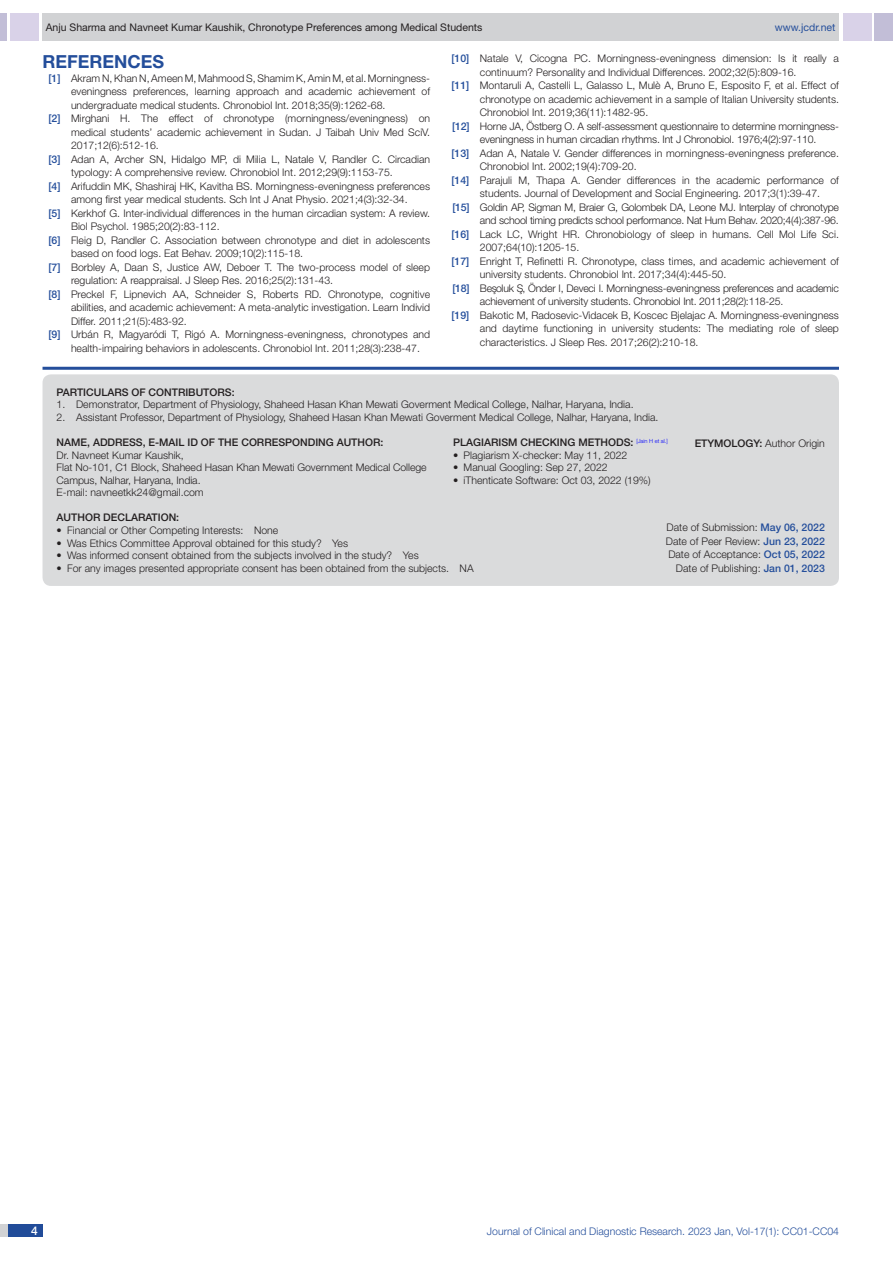
<style>
.page{position:relative;width:893px;height:1263px;background:#fff}
.page>*{position:absolute;margin:0;border:0;box-sizing:border-box;transform-origin:0 0}
.Heading{font:700 18px "Helvetica Neue";color:#244e9b}
.t1{font:500 12px "Helvetica Neue";color:#fff}
.Partic_Contri_Txt{font:300 10.5px/12.6px "Helvetica Neue";color:#231f20}
.Partic_Contri_Txt-2{font:300 10.5px "Helvetica Neue";letter-spacing:-.02em;color:#231f20}
.Partic_Contri_Head{font:500 10.5px "Helvetica Neue";color:#231f20}
.tb_txt{font:300 10.5px "Helvetica Neue";color:#231f20}
.t2{font:10.5px "Helvetica Neue";color:#231f20}
.t3{font:300 10.5px "Helvetica Neue";color:#244e9b}
.Partic_Contri_Head-2{font:300 10.5px "Helvetica Neue";color:#231f20}
.t4{font:10.5px "Helvetica Neue";color:#244e9b}
.s1{font-weight:500;color:#244e9b}
.s2{font-weight:500}
</style>
<div class="page">
<div style="left:0;top:13px;width:7px;height:28px;background:#c2bed7"></div>
<div style="left:10px;top:13px;width:29px;height:28px;background:#d9d2e8"></div>
<div style="left:43px;top:13px;width:796px;height:28px;background:#d1d2d4"></div>
<div style="left:875px;top:13px;width:18px;height:28px;background:#c2bed7"></div>
<div style="left:843px;top:13px;width:29px;height:28px;background:#d9d2e8"></div>
<div style="left:0;top:1224px;width:43px;height:13px;background:#d1d2d4"></div>
<div style="left:8px;top:1224px;width:35px;height:13px;background:#214c99"></div>
<hr style="left:43px;top:367px;width:796px;height:3px;background:#244e9b">
<div style="left:43px;top:374px;width:796px;height:212px;background:#dadbdc;border-radius:9px"></div>
<p class="t2" style="left:46px;top:21px;width:438px">Anju Sharma and Navneet Kumar Kaushik, Chronotype Preferences among Medical Students</p>
<p class="t4" style="left:775px;top:21px;width:62px">www.jcdr.net</p>
<p class="Heading" style="left:43px;top:51px;width:121px">REFERENCES</p>
<p class="Partic_Contri_Txt" style="left:48px;top:71px;width:383px"><span class="s1">[1]</span> Akram N, Khan N, Ameen M, Mahmood S, Shamim K, Amin M, et al. Morningness-</p>
<p class="Partic_Contri_Txt" style="left:71px;top:85px;width:361px">eveningness preferences, learning approach and academic achievement of</p>
<p class="Partic_Contri_Txt" style="left:71px;top:98px;width:316px">undergraduate medical students. Chronobiol Int. 2018;35(9):1262-68.</p>
<p class="Partic_Contri_Txt" style="left:48px;top:112px;width:383px"><span class="s1">[2]</span> Mirghani H. The effect of chronotype (morningness/eveningness) on</p>
<p class="Partic_Contri_Txt" style="left:71px;top:125px;width:361px">medical students’ academic achievement in Sudan. J Taibah Univ Med SciV.</p>
<p class="Partic_Contri_Txt" style="left:71px;top:139px;width:89px">2017;12(6):512-16.</p>
<p class="Partic_Contri_Txt" style="left:48px;top:152px;width:383px"><span class="s1">[3]</span> Adan A, Archer SN, Hidalgo MP, di Milia L, Natale V, Randler C. Circadian</p>
<p class="Partic_Contri_Txt" style="left:71px;top:166px;width:323px">typology: A comprehensive review. Chronobiol Int. 2012;29(9):1153-75.</p>
<p class="Partic_Contri_Txt" style="left:48px;top:179px;width:383px"><span class="s1">[4]</span> Arifuddin MK, Shashiraj HK, Kavitha BS. Morningness-eveningness preferences</p>
<p class="Partic_Contri_Txt" style="left:71px;top:193px;width:338px">among first year medical students. Sch Int J Anat Physio. 2021;4(3):32-34.</p>
<p class="Partic_Contri_Txt" style="left:48px;top:206px;width:383px"><span class="s1">[5]</span> Kerkhof G. Inter-individual differences in the human circadian system: A review.</p>
<p class="Partic_Contri_Txt" style="left:71px;top:220px;width:150px">Biol Psychol. 1985;20(2):83-112.</p>
<p class="Partic_Contri_Txt" style="left:48px;top:233px;width:383px"><span class="s1">[6]</span> Fleig D, Randler C. Association between chronotype and diet in adolescents</p>
<p class="Partic_Contri_Txt" style="left:71px;top:247px;width:234px">based on food logs. Eat Behav. 2009;10(2):115-18.</p>
<p class="Partic_Contri_Txt" style="left:48px;top:260px;width:383px"><span class="s1">[7]</span> Borbley A, Daan S, Justice AW, Deboer T. The two-process model of sleep</p>
<p class="Partic_Contri_Txt" style="left:71px;top:274px;width:264px">regulation: A reappraisal. J Sleep Res. 2016;25(2):131-43.</p>
<p class="Partic_Contri_Txt" style="left:48px;top:287px;width:383px"><span class="s1">[8]</span> Preckel F, Lipnevich AA, Schneider S, Roberts RD. Chronotype, cognitive</p>
<p class="Partic_Contri_Txt" style="left:71px;top:301px;width:361px">abilities, and academic achievement: A meta-analytic investigation. Learn Individ</p>
<p class="Partic_Contri_Txt" style="left:71px;top:314px;width:117px">Differ. 2011;21(5):483-92.</p>
<p class="Partic_Contri_Txt" style="left:48px;top:328px;width:383px"><span class="s1">[9]</span> Urbán R, Magyaródi T, Rigó A. Morningness-eveningness, chronotypes and</p>
<p class="Partic_Contri_Txt" style="left:71px;top:341px;width:350px">health-impairing behaviors in adolescents. Chronobiol Int. 2011;28(3):238-47.</p>
<p class="Partic_Contri_Txt" style="left:451px;top:52px;width:389px"><span class="s1">[10]</span> Natale V, Cicogna PC. Morningness-eveningness dimension: Is it really a</p>
<p class="Partic_Contri_Txt" style="left:480px;top:66px;width:318px">continuum? Personality and Individual Differences. 2002;32(5):809-16.</p>
<p class="Partic_Contri_Txt" style="left:451px;top:79px;width:389px"><span class="s1">[11]</span> Montaruli A, Castelli L, Galasso L, Mulè A, Bruno E, Esposito F, et al. Effect of</p>
<p class="Partic_Contri_Txt" style="left:480px;top:93px;width:361px">chronotype on academic achievement in a sample of Italian University students.</p>
<p class="Partic_Contri_Txt" style="left:480px;top:106px;width:170px">Chronobiol Int. 2019;36(11):1482-95.</p>
<p class="Partic_Contri_Txt" style="left:452px;top:120px;width:388px"><span class="s1">[12]</span> Horne JA, Östberg O. A self-assessment questionnaire to determine morningness-</p>
<p class="Partic_Contri_Txt" style="left:480px;top:133px;width:338px">eveningness in human circadian rhythms. Int J Chronobiol. 1976;4(2):97-110.</p>
<p class="Partic_Contri_Txt" style="left:451px;top:147px;width:389px"><span class="s1">[13]</span> Adan A, Natale V. Gender differences in morningness-eveningness preference.</p>
<p class="Partic_Contri_Txt" style="left:480px;top:160px;width:158px">Chronobiol Int. 2002;19(4):709-20.</p>
<p class="Partic_Contri_Txt" style="left:451px;top:174px;width:389px"><span class="s1">[14]</span> Parajuli M, Thapa A. Gender differences in the academic performance of</p>
<p class="Partic_Contri_Txt" style="left:480px;top:187px;width:342px">students. Journal of Development and Social Engineering. 2017;3(1):39-47.</p>
<p class="Partic_Contri_Txt-2" style="left:452px;top:201px;width:388px"><span class="s1">[15]</span> Goldin AP, Sigman M, Braier G, Golombek DA, Leone MJ. Interplay of chronotype</p>
<p class="Partic_Contri_Txt-2" style="left:480px;top:214px;width:360px">and school timing predicts school performance. Nat Hum Behav. 2020;4(4):387-96.</p>
<p class="Partic_Contri_Txt" style="left:451px;top:228px;width:389px"><span class="s1">[16]</span> Lack LC, Wright HR. Chronobiology of sleep in humans. Cell Mol Life Sci.</p>
<p class="Partic_Contri_Txt" style="left:480px;top:241px;width:101px">2007;64(10):1205-15.</p>
<p class="Partic_Contri_Txt" style="left:451px;top:255px;width:389px"><span class="s1">[17]</span> Enright T, Refinetti R. Chronotype, class times, and academic achievement of</p>
<p class="Partic_Contri_Txt" style="left:480px;top:268px;width:248px">university students. Chronobiol Int. 2017;34(4):445-50.</p>
<p class="Partic_Contri_Txt-2" style="left:452px;top:282px;width:388px"><span class="s1">[18]</span> Bes¸ oluk S¸ , Önder I, Deveci I. Morningness-eveningness preferences and academic</p>
<p class="Partic_Contri_Txt-2" style="left:480px;top:295px;width:305px">achievement of university students. Chronobiol Int. 2011;28(2):118-25.</p>
<p class="Partic_Contri_Txt" style="left:451px;top:309px;width:389px"><span class="s1">[19]</span> Bakotic M, Radosevic-Vidacek B, Koscec Bjelajac A. Morningness-eveningness</p>
<p class="Partic_Contri_Txt" style="left:480px;top:322px;width:361px">and daytime functioning in university students: The mediating role of sleep</p>
<p class="Partic_Contri_Txt" style="left:480px;top:336px;width:220px">characteristics. J Sleep Res. 2017;26(2):210-18.</p>
<p class="Partic_Contri_Head" style="left:57px;top:386px;width:179px">PARTICULARS OF CONTRIBUTORS:</p>
<p class="Partic_Contri_Txt" style="left:57px;top:398px;width:578px">1. Demonstrator, Department of Physiology, Shaheed Hasan Khan Mewati Goverment Medical College, Nalhar, Haryana, India.</p>
<p class="Partic_Contri_Txt" style="left:57px;top:411px;width:603px">2. Assistant Professor, Department of Physiology, Shaheed Hasan Khan Mewati Goverment Medical College, Nalhar, Haryana, India.</p>
<p class="Partic_Contri_Head" style="left:453px;top:436px;width:216px">PLAGIARISM CHECKING METHODS: <sup>[Jain</sup> <sup>H</sup> <sup>et</sup> <sup>al.]</sup></p>
<p class="tb_txt" style="left:453px;top:448px;width:176px">• Plagiarism X-checker: May 11, 2022</p>
<p class="tb_txt" style="left:453px;top:461px;width:156px">• Manual Googling: Sep 27, 2022</p>
<p class="tb_txt" style="left:453px;top:474px;width:199px">• iThenticate Software: Oct 03, 2022 (19%)</p>
<p class="Partic_Contri_Head" style="left:57px;top:436px;width:328px">NAME, ADDRESS, E-MAIL ID OF THE CORRESPONDING AUTHOR:</p>
<p class="Partic_Contri_Head" style="left:695px;top:437px;width:29px">ETYMOLOG</p>
<p class="Partic_Contri_Head-2" style="left:754px;top:436px;width:73px"><span class="s2">Y:</span> Author Origin</p>
<p class="Partic_Contri_Txt" style="left:57px;top:448px;width:129px">Dr. Navneet Kumar Kaushik,</p>
<p class="Partic_Contri_Txt" style="left:57px;top:461px;width:371px">Flat No-101, C1 Block, Shaheed Hasan Khan Mewati Government Medical College<br>Campus, Nalhar, Haryana, India.</p>
<p class="Partic_Contri_Txt" style="left:57px;top:486px;width:149px">E-mail: navneetkk24@gmail.com</p>
<p class="Partic_Contri_Txt" style="left:667px;top:521px;width:160px">Date of Submission: <span class="s1">MAY 06, 2022</span></p>
<p class="Partic_Contri_Txt" style="left:666px;top:534px;width:161px">Date of Peer Review: <span class="s1">JUN 23, 2022</span></p>
<p class="Partic_Contri_Txt" style="left:668px;top:548px;width:158px">Date of Acceptance: <span class="s1">OCT 05, 2022</span></p>
<p class="Partic_Contri_Txt" style="left:676px;top:561px;width:150px">Date of Publishing: <span class="s1">JAN 01, 2023</span></p>
<p class="Partic_Contri_Head" style="left:57px;top:511px;width:16px">AUTHOR</p>
<p class="Partic_Contri_Head" style="left:103px;top:511px;width:8px">DECLARATION</p>
<p class="Partic_Contri_Head" style="left:176px;top:511px;width:4px">:</p>
<p class="Partic_Contri_Txt" style="left:57px;top:524px;width:223px">• Financial or Other Competing Interests: None</p>
<p class="Partic_Contri_Txt" style="left:57px;top:536px;width:293px">• Was Ethics Committee Approval obtained for this study? Yes</p>
<p class="Partic_Contri_Txt" style="left:57px;top:549px;width:364px">• Was informed consent obtained from the subjects involved in the study? Yes</p>
<p class="Partic_Contri_Txt" style="left:57px;top:562px;width:418px">• For any images presented appropriate consent has been obtained from the subjects. NA</p>
<p class="t1" style="left:31px;top:1223px;width:8px">4</p>
<p class="t3" style="left:487px;top:1225px;width:354px">Journal of Clinical and Diagnostic Research. 2023 Jan, Vol-17(1): CC01-CC04</p>
</div>
